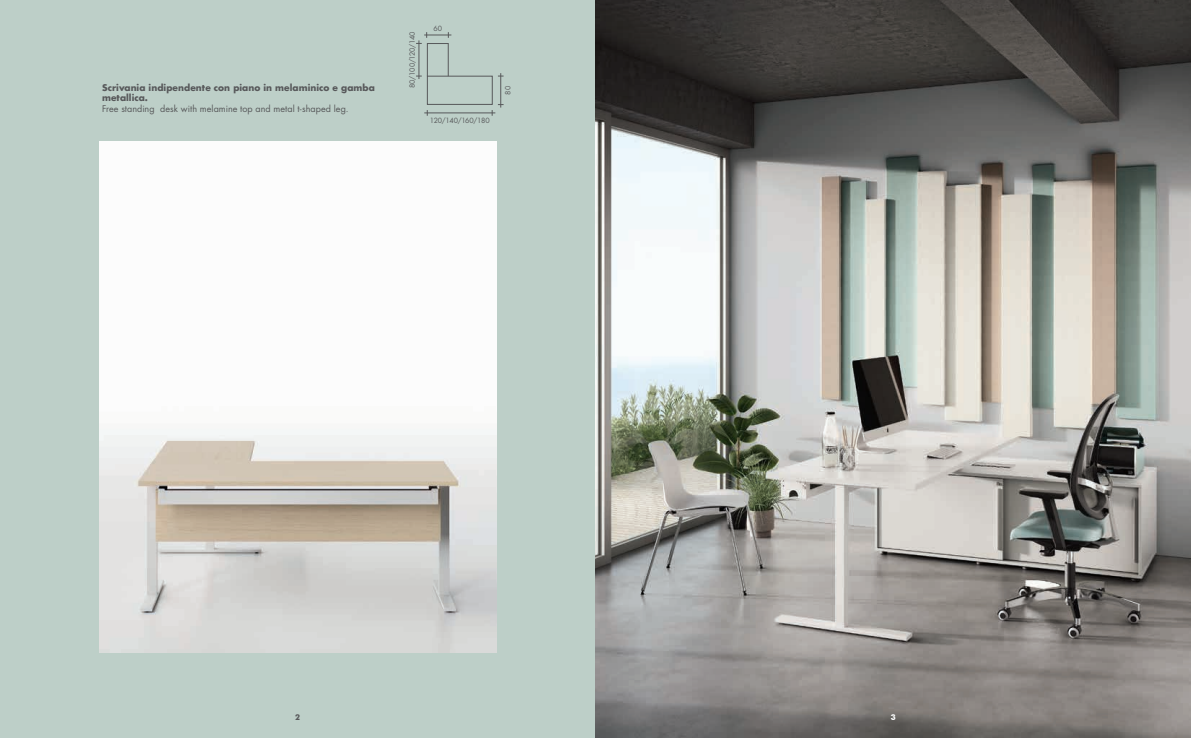
<style>
.page{position:relative;width:1191px;height:738px;background:#fff}
.page>*{position:absolute;margin:0;border:0;box-sizing:border-box;transform-origin:0 0}
.t1{font:700 9px/10.8px "Futura";letter-spacing:.005em;color:#57585a}
.t2{font:9px "Futura";letter-spacing:.005em;color:#57585a}
.t3{font:700 8px "Futura BT";color:#57585a}
.t4{font:700 8px "Futura BT";color:#fff}
.t5{font:7px "Futura";letter-spacing:-.01em;color:#57585a}
.t6{font:7px "Futura";letter-spacing:-.035em;color:#57585a}
</style>
<div class="page">
<div style="left:0;top:0;width:595px;height:737px;background:#bdcfc8"></div>
<img style="left:99px;top:142px;width:397px;height:510px">
<img style="left:595px;top:0;width:596px;height:737px">
<div style="left:427px;top:76px;width:65px;height:29px;border:1px solid #57585a"></div>
<div style="left:427px;top:43px;width:21px;height:33px;border:1px solid #57585a"></div>
<hr style="left:419px;top:40px;width:1px;height:39px;background:#57585a">
<hr style="left:424px;top:113px;width:71px;height:1px;background:#57585a">
<hr style="left:500px;top:73px;width:1px;height:34px;background:#57585a">
<svg style="left:492px;top:104px;width:11px;height:12px"></svg>
<svg style="left:416px;top:32px;width:35px;height:12px"></svg>
<p class="t1" style="left:102px;top:82px;width:274px">Scrivania indipendente con piano in melaminico e gamba metallica.</p>
<p class="t2" style="left:102px;top:103px;width:248px">Free standing desk with melamine top and metal t-shaped leg.</p>
<p class="t5" style="left:407px;top:88px;width:58px;rotate:-90deg">80/100/120/140</p>
<p class="t5" style="left:433px;top:24px;width:10px">60</p>
<p class="t6" style="left:430px;top:115px;width:61px">120/140/160/180</p>
<p class="t5" style="left:503px;top:95px;width:10px;rotate:-90deg">80</p>
<p class="t3" style="left:295px;top:712px;width:6px">2</p>
<p class="t4" style="left:890px;top:712px;width:6px">3</p>
</div>
